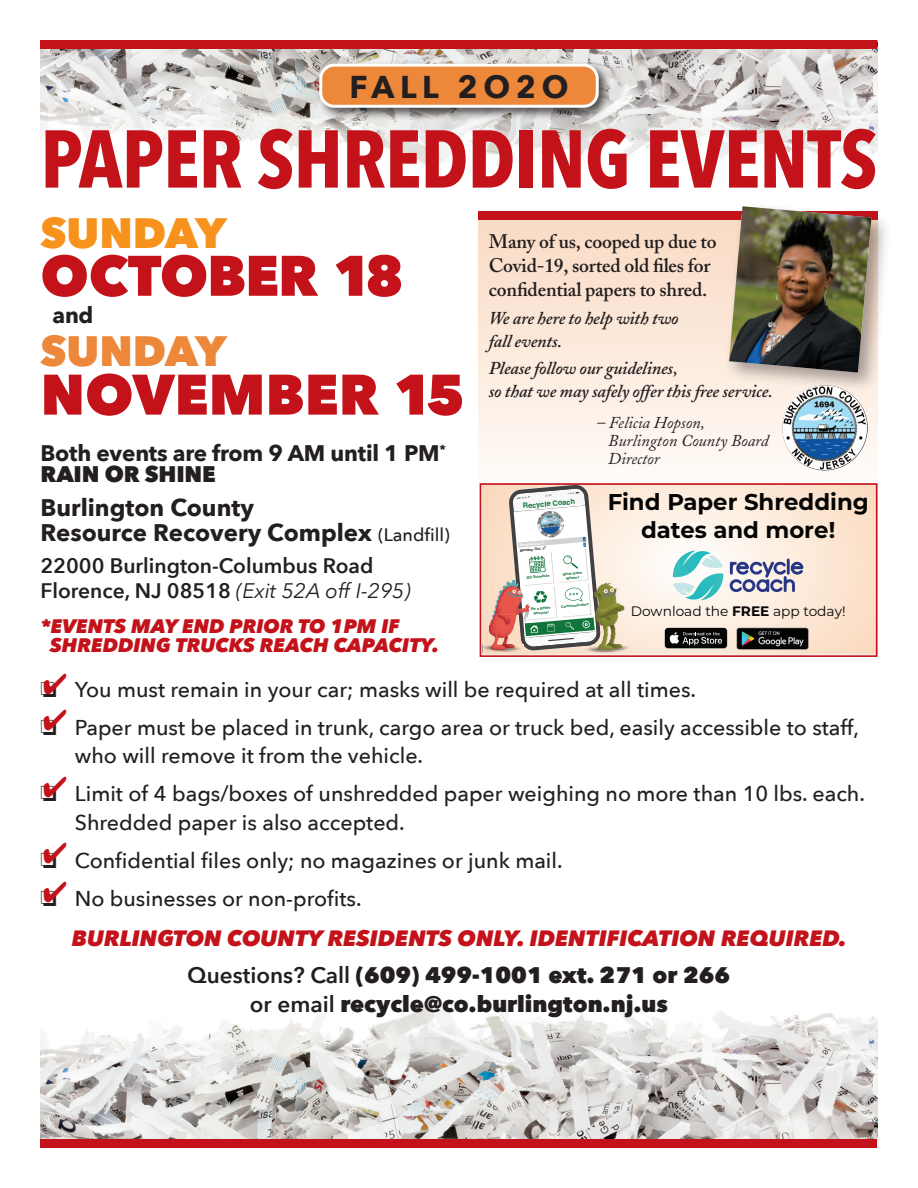
<style>
.page{position:relative;width:918px;height:1188px;background:#fff}
.page>*{position:absolute;margin:0;border:0;box-sizing:border-box;transform-origin:0 0}
.t1{font:700 81px "Avenir Next Condensed";letter-spacing:-.01em;color:#c4121a}
.t2{font:800 56.55px "Avenir Next";letter-spacing:-.005em;color:#c4121a}
.t3{font:800 42.3px "Avenir Next";color:#f7931d}
.t4{font:800 42.3px "Avenir Next";color:#ed8739}
.t5{font:700 31.5px "Avenir Next";letter-spacing:.18em;color:#231f20}
.t6{font:700 24px "Avenir Next";color:#231f20}
.t7{font:700 22.8px/27.5px "Montserrat";color:#050504;text-align:center}
.t8{font:800 22.5px "Avenir Next";color:#231f20}
.t9{font:700 22.5px/21px "Avenir Next";letter-spacing:-.01em;color:#231f20}
.t10{font:italic 800 22.05px "Avenir Next";color:#c4121a}
.t11{font:500 21.45px/28.5px "Avenir Next";color:#231f20}
.t12{font:italic 21px "Avenir Next";color:#231f20}
.t13{font:600 21px "Avenir Next";color:#231f20}
.t14{font:600 19.5px/24px "Adobe Caslon";letter-spacing:-.01em;color:#231f20}
.t15{font:italic 800 19.5px "Avenir Next";color:#c4121a}
.t16{font:italic 600 18px/22.5px "Adobe Caslon";letter-spacing:-.01em;color:#231f20}
.t17{font:italic 16.5px/18px "Adobe Caslon";color:#231f20}
.t18{font:13.8px "Montserrat";color:#050504}
.t19{font:700 7.35px "Helvetica";color:#11743b}
.t20{font:700 3.75px/4.5px "Helvetica";color:#11743b;text-align:center}
.t21{font:700 3.45px/5.2px "Helvetica";color:#211e1e}
.s1{font-weight:800}
.s2{font-weight:500;font-size:18px}
.s3{font-weight:600;font-style:normal}
.s4{color:#fff}
.s5{font-weight:700}
.s6{font-weight:600}
</style>
<div class="page">
<img style="left:40px;top:1003px;width:838px;height:136px">
<svg style="left:478px;top:219px;width:400px;height:281px"></svg>
<svg style="left:483px;top:483px;width:395px;height:171px;background:#fce9d9"></svg>
<img style="left:732px;top:622px;width:81px;height:32px">
<svg style="left:665px;top:628px;width:62px;height:21px"></svg>
<img style="left:483px;top:645px;width:40px;height:7px">
<img style="left:489px;top:580px;width:19px;height:35px">
<img style="left:489px;top:615px;width:19px;height:30px">
<img style="left:489px;top:645px;width:19px;height:5px">
<img style="left:582px;top:645px;width:50px;height:8px">
<img style="left:601px;top:582px;width:23px;height:68px">
<svg style="left:508px;top:486px;width:93px;height:165px"></svg>
<svg style="left:673px;top:550px;width:131px;height:50px"></svg>
<div style="left:480px;top:483px;width:397px;height:174px;border:2px solid #c4121a"></div>
<img style="left:40px;top:49px;width:838px;height:118px">
<div style="left:40px;top:40px;width:838px;height:9px;background:#c4121a"></div>
<div style="left:316px;top:60px;width:296px;height:61px;background:#231f20;opacity:.75"></div>
<div style="left:321px;top:65px;width:276px;height:41px;background:#ed8739;border-radius:14px"></div>
<div style="left:319px;top:64px;width:280px;height:44px;border:3px solid #fff;border-radius:14px"></div>
<div style="left:478px;top:211px;width:400px;height:8px;background:#c4121a"></div>
<div style="left:724px;top:202px;width:168px;height:191px;background:#231f20;opacity:.4"></div>
<img style="left:729px;top:206px;width:143px;height:167px">
<div style="left:40px;top:1139px;width:838px;height:9px;background:#c4121a"></div>
<img style="left:789px;top:385px;width:36px;height:21px">
<p class="t5" style="left:349px;top:60px;width:221px">FALL 2O2O</p>
<p class="t1" style="left:40px;top:110px;width:839px">PAPER SHREDDING EVENTS</p>
<p class="t3" style="left:40px;top:207px;width:188px">SUNDAY</p>
<p class="t2" style="left:40px;top:241px;width:365px">OCTOBER 18</p>
<p class="t4" style="left:40px;top:325px;width:188px">SUNDAY</p>
<p class="t2" style="left:40px;top:360px;width:426px">NOVEMBER 15</p>
<p class="t9" style="left:52px;top:305px;width:42px">and</p>
<p class="t9" style="left:40px;top:443px;width:407px">Both events are from 9 AM until 1 PM<sup>*<br></sup><span class="s1">RAIN OR SHINE</span></p>
<p class="t6" style="left:40px;top:486px;width:215px">Burlington County</p>
<p class="t6" style="left:40px;top:512px;width:411px">Resource Recovery Complex <span class="s2">(Landfill)</span></p>
<p class="t13" style="left:40px;top:547px;width:334px">22000 Burlington-Columbus Road</p>
<p class="t12" style="left:40px;top:573px;width:372px"><span class="s3">Florence, NJ 08518</span> (Exit 52A off I-295)</p>
<p class="t15" style="left:40px;top:614px;width:361px">*EVENTS MAY END PRIOR TO 1PM IF</p>
<p class="t15" style="left:50px;top:633px;width:390px">SHREDDING TRUCKS REACH CAPACITY.</p>
<p class="t14" style="left:489px;top:230px;width:229px">Many of us, cooped up due to<br>Covid-19, sorted old files for confidential papers to shred.</p>
<p class="t16" style="left:489px;top:307px;width:191px">We are here to help with two fall events.</p>
<p class="t16" style="left:489px;top:358px;width:285px">Please follow our guidelines,<br>so that we may safely offer this free service.</p>
<p class="t17" style="left:597px;top:415px;width:110px">– Felicia Hopson,</p>
<p class="t17" style="left:608px;top:433px;width:162px">Burlington County Board<br>Director</p>
<p class="t19" style="left:522px;top:500px;width:54px;rotate:-5deg">Recycle Coach</p>
<p class="t21" style="left:519px;top:542px;width:28px;rotate:-5deg"><span class="s4">Monday, Oct. 3<br></span>Monday, Oct. 17</p>
<p class="t20" style="left:527px;top:575px;width:24px;rotate:-5deg">My Schedule</p>
<p class="t20" style="left:563px;top:572px;width:21px;rotate:-5deg">What Goes<br>Where?</p>
<p class="t20" style="left:531px;top:607px;width:21px;rotate:-5deg">Be a Better<br>Recycler</p>
<p class="t20" style="left:561px;top:604px;width:29px;rotate:-5deg">Communication</p>
<p class="t7" style="left:608px;top:488px;width:263px">Find Paper Shredding dates and more!</p>
<p class="t18" style="left:631px;top:602px;width:216px">Download the <span class="s5">FREE</span> app today!</p>
<p class="t11" style="left:40px;top:674px;width:657px">□ You must remain in your car; masks will be required at all times.</p>
<p class="t11" style="left:75px;top:712px;width:786px;text-indent:-34px">□ Paper must be placed in trunk, cargo area or truck bed, easily accessible to staff, who will remove it from the vehicle.</p>
<p class="t11" style="left:75px;top:779px;width:792px;text-indent:-34px">□ Limit of 4 bags/boxes of unshredded paper weighing no more than 10 lbs. each.<br>Shredded paper is also accepted.</p>
<p class="t11" style="left:40px;top:846px;width:524px">□ Confidential files only; no magazines or junk mail.</p>
<p class="t11" style="left:40px;top:884px;width:323px">□ No businesses or non-profits.</p>
<p class="t10" style="left:72px;top:924px;width:776px">BURLINGTON COUNTY RESIDENTS ONLY. IDENTIFICATION REQUIRED.</p>
<p class="t8" style="left:188px;top:961px;width:544px"><span class="s6">Questions? Call</span> (609) 499-1001 ext. 271 or 266</p>
<p class="t8" style="left:250px;top:990px;width:420px"><span class="s6">or email</span> recycle@co.burlington.nj.us</p>
</div>
